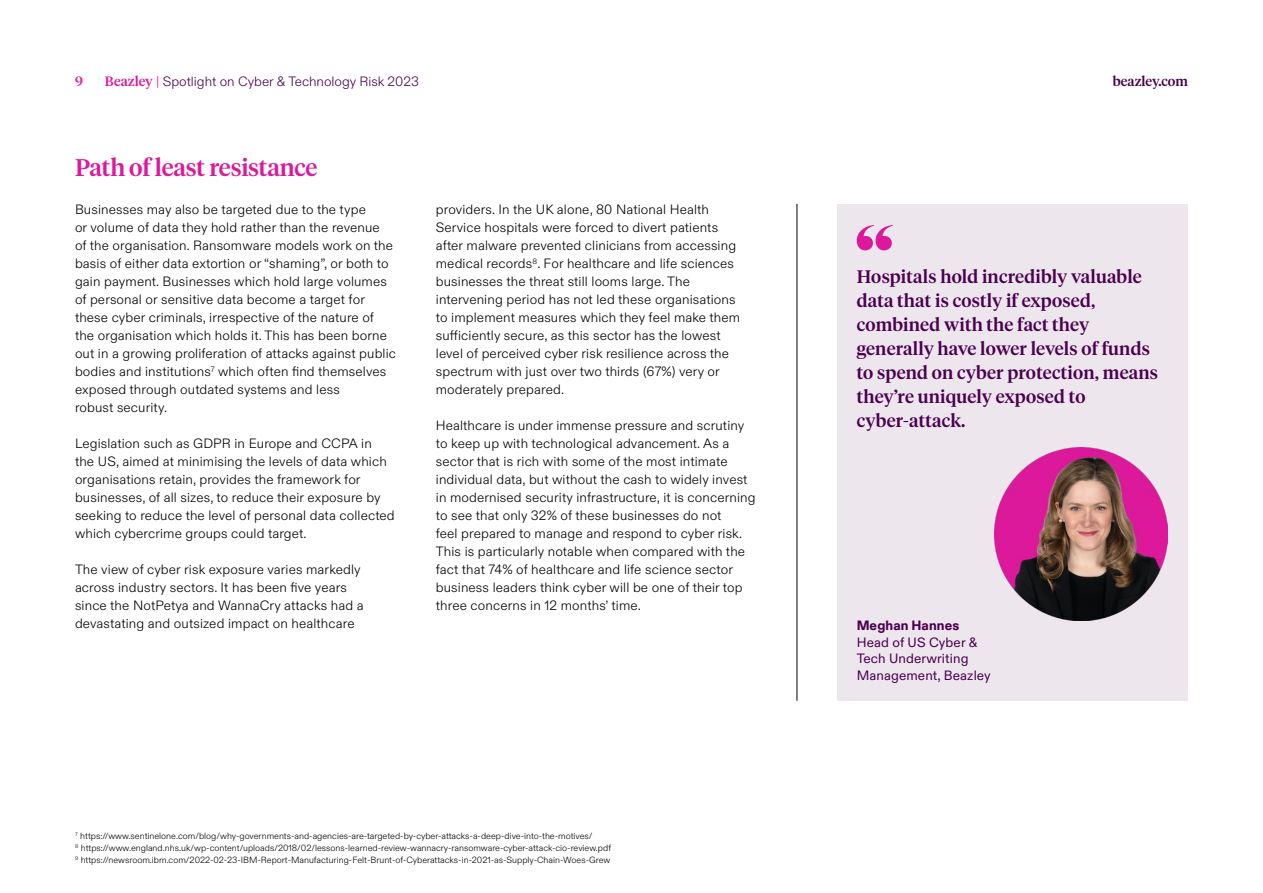
<style>
.page{position:relative;width:1263px;height:893px;background:#fff}
.page>*{position:absolute;margin:0;border:0;box-sizing:border-box;transform-origin:0 0}
.t1{font:500 24px "Tiempos Headline";letter-spacing:-.01em;color:#dc199b}
.t2{font:500 18px/24px "Tiempos Headline";letter-spacing:.01em;color:#4b0050}
.t3{font:300 13.5px/18px "ABC Diatype";letter-spacing:.01em;color:#000}
.t4{font:13.5px/16.5px "ABC Diatype";letter-spacing:.01em;color:#4b0050}
.t5{font:300 13.5px "ABC Diatype";color:#4b0050}
.t6{font:800 13.5px "ABC Diatype";letter-spacing:.01em;color:#4b0050}
.t7{font:500 13.5px "Tiempos Headline";color:#4b0050}
.t8{font:500 13.5px "Tiempos Headline";color:#dc199b}
.t9{font:300 9px/12px "ABC Diatype";color:#000}
.s1{font-family:"Tiempos Headline";font-weight:500;color:#dc199b}
.s2{color:#dc199b}
</style>
<div class="page">
<div style="left:837px;top:204px;width:351px;height:497px;background:#ede6ed"></div>
<svg style="left:857px;top:225px;width:36px;height:25px"></svg>
<img style="left:994px;top:448px;width:173px;height:173px">
<hr style="left:797px;top:204px;width:1px;height:497px;background:#000">
<p class="t8" style="left:75px;top:72px;width:9px">9</p>
<p class="t5" style="left:105px;top:71px;width:315px"><span class="s1">Beazley</span> <span class="s2">|</span> Spotlight on Cyber &amp; Technology Risk 2023</p>
<p class="t7" style="left:1113px;top:72px;width:77px">beazley.com</p>
<h1 class="t1" style="left:75px;top:151px;width:244px">Path of least resistance</h1>
<p class="t3" style="left:75px;top:200px;width:323px">Businesses may also be targeted due to the type<br>or volume of data they hold rather than the revenue<br>of the organisation. Ransomware models work on the basis of either data extortion or “shaming”, or both to gain payment. Businesses which hold large volumes of personal or sensitive data become a target for these cyber criminals, irrespective of the nature of the organisation which holds it. This has been borne out in a growing proliferation of attacks against public bodies and institutions<sup>7</sup> which often find themselves exposed through outdated systems and less<br>robust security.</p>
<p class="t3" style="left:75px;top:434px;width:321px">Legislation such as GDPR in Europe and CCPA in<br>the US, aimed at minimising the levels of data which organisations retain, provides the framework for businesses, of all sizes, to reduce their exposure by seeking to reduce the level of personal data collected which cybercrime groups could target.</p>
<p class="t3" style="left:75px;top:560px;width:290px">The view of cyber risk exposure varies markedly across industry sectors. It has been five years since the NotPetya and WannaCry attacks had a devastating and outsized impact on healthcare</p>
<p class="t3" style="left:436px;top:200px;width:306px">providers. In the UK alone, 80 National Health Service hospitals were forced to divert patients after malware prevented clinicians from accessing medical records<sup>8</sup>. For healthcare and life sciences businesses the threat still looms large. The intervening period has not led these organisations to implement measures which they feel make them sufficiently secure, as this sector has the lowest level of perceived cyber risk resilience across the spectrum with just over two thirds (67%) very or moderately prepared.</p>
<p class="t3" style="left:436px;top:416px;width:321px">Healthcare is under immense pressure and scrutiny to keep up with technological advancement. As a sector that is rich with some of the most intimate individual data, but without the cash to widely invest in modernised security infrastructure, it is concerning to see that only 32% of these businesses do not<br>feel prepared to manage and respond to cyber risk.<br>This is particularly notable when compared with the fact that 74% of healthcare and life science sector business leaders think cyber will be one of their top three concerns in 12 months’ time.</p>
<p class="t9" style="left:75px;top:830px;width:538px"><sup>7</sup> https://www.sentinelone.com/blog/why-governments-and-agencies-are-targeted-by-cyber-attacks-a-deep-dive-into-the-motives/<br><sup>8</sup> https://www.england.nhs.uk/wp-content/uploads/2018/02/lessons-learned-review-wannacry-ransomware-cyber-attack-cio-review.pdf<br><sup>9</sup> https://newsroom.ibm.com/2022-02-23-IBM-Report-Manufacturing-Felt-Brunt-of-Cyberattacks-in-2021-as-Supply-Chain-Woes-Grew</p>
<h2 class="t2" style="left:857px;top:264px;width:303px">Hospitals hold incredibly valuable data that is costly if exposed, combined with the fact they generally have lower levels of funds to spend on cyber protection, means they’re uniquely exposed to cyber-attack.</h2>
<p class="t6" style="left:857px;top:618px;width:104px">Meghan Hannes</p>
<p class="t4" style="left:857px;top:633px;width:136px">Head of US Cyber &amp;<br>Tech Underwriting<br>Management, Beazley</p>
</div>
